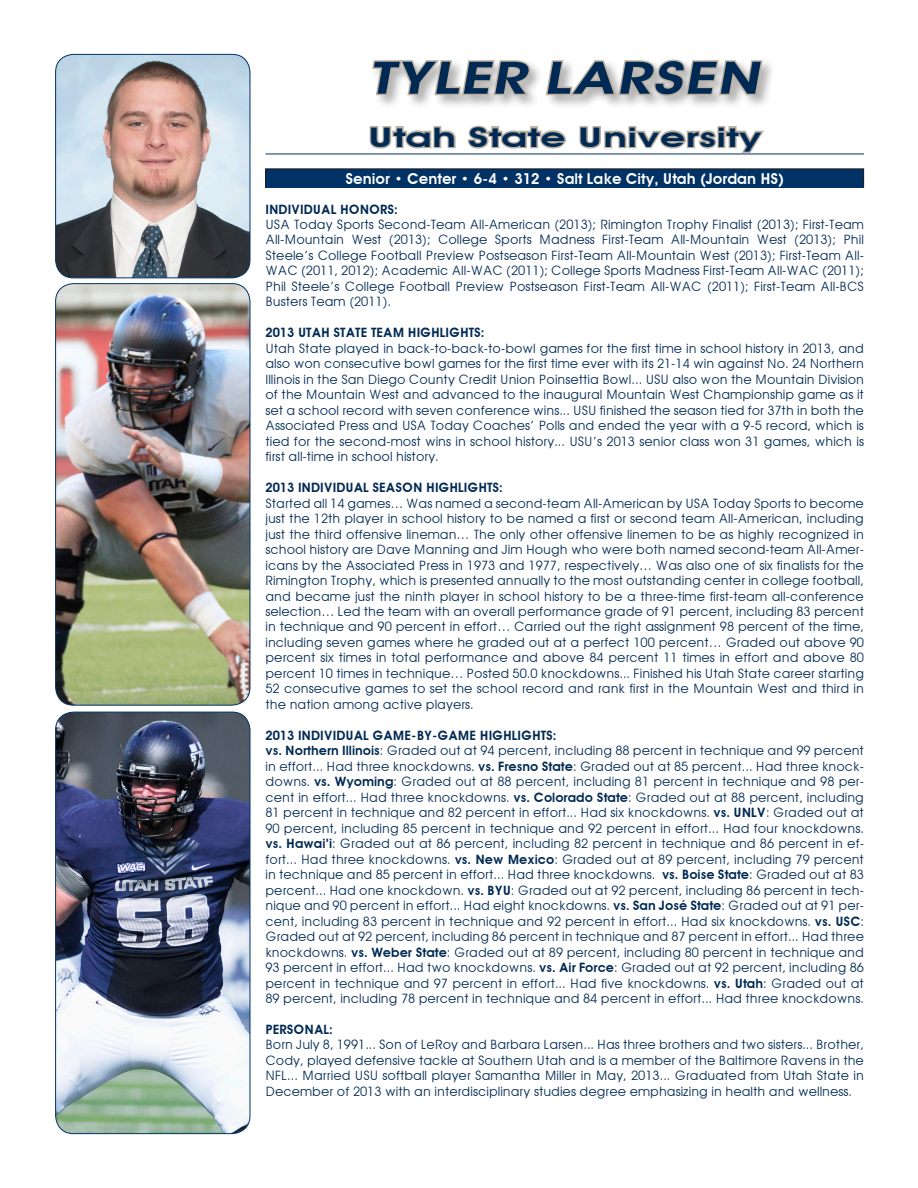
<style>
.page{position:relative;width:918px;height:1188px;background:#fff}
.page>*{position:absolute;margin:0;border:0;box-sizing:border-box;transform-origin:0 0}
.t1{font:italic 600 45px "Avant Garde";color:#002953;scale:1.36 1}
.t2{font:600 27px "Avant Garde";color:#002953;scale:1.5 1}
.t3{font:600 15px "Avant Garde";color:#fff}
.t4{font:12.9px/15.5px "Avant Garde";color:#002953;text-align:justify}
.t5{font:600 12.9px "Avant Garde";color:#002953}
.s1{font-weight:600}
</style>
<div class="page">
<svg style="left:369px;top:126px;width:87px;height:23px"></svg>
<svg style="left:467px;top:125px;width:99px;height:24px"></svg>
<svg style="left:578px;top:126px;width:189px;height:28px"></svg>
<div style="left:266px;top:169px;width:598px;height:19px;background:#003265"></div>
<div style="left:265px;top:168px;width:599px;height:20px;border:1px solid #231f20"></div>
<div style="left:371px;top:58px;width:405px;height:52px;background:#231f20;opacity:.35"></div>
<svg style="left:371px;top:58px;width:161px;height:39px"></svg>
<svg style="left:544px;top:58px;width:220px;height:39px"></svg>
<hr style="left:266px;top:154px;width:598px;height:1px;background:#003265">
<img style="left:56px;top:54px;width:194px;height:224px">
<div style="left:55px;top:54px;width:195px;height:224px;border:1px solid #003265;border-radius:18px"></div>
<img style="left:56px;top:284px;width:194px;height:421px">
<div style="left:55px;top:283px;width:195px;height:423px;border:1px solid #003265;border-radius:18px"></div>
<img style="left:56px;top:712px;width:194px;height:422px">
<div style="left:55px;top:712px;width:195px;height:422px;border:1px solid #003265;border-radius:18px"></div>
<p class="t1" style="left:369px;top:51px;width:297px">TYLER LARSEN</p>
<p class="t2" style="left:368px;top:121px;width:264px">Utah State University</p>
<p class="t3" style="left:345px;top:169px;width:440px">Senior • Center • 6-4 • 312 • Salt Lake City, Utah (Jordan HS)</p>
<p class="t5" style="left:266px;top:201px;width:134px">INDIVIDUAL HONORS:</p>
<p class="t4" style="left:266px;top:217px;width:600px">USA Today Sports Second-Team All-American (2013); Rimington Trophy Finalist (2013); First-Team All-Mountain West (2013); College Sports Madness First-Team All-Mountain West (2013); Phil Steele’s College Football Preview Postseason First-Team All-Mountain West (2013); First-Team All-WAC (2011, 2012); Academic All-WAC (2011); College Sports Madness First-Team All-WAC (2011); Phil Steele’s College Football Preview Postseason First-Team All-WAC (2011); First-Team All-BCS Busters Team (2011).</p>
<p class="t5" style="left:266px;top:325px;width:221px">2013 UTAH STATE TEAM HIGHLIGHTS:</p>
<p class="t4" style="left:266px;top:340px;width:600px">Utah State played in back-to-back-to-bowl games for the first time in school history in 2013, and also won consecutive bowl games for the first time ever with its 21-14 win against No. 24 Northern Illinois in the San Diego County Credit Union Poinsettia Bowl... USU also won the Mountain Division of the Mountain West and advanced to the inaugural Mountain West Championship game as it set a school record with seven conference wins... USU finished the season tied for 37th in both the Associated Press and USA Today Coaches’ Polls and ended the year with a 9-5 record, which is tied for the second-most wins in school history... USU’s 2013 senior class won 31 games, which is first all-time in school history.</p>
<p class="t5" style="left:266px;top:480px;width:239px">2013 INDIVIDUAL SEASON HIGHLIGHTS:</p>
<p class="t4" style="left:266px;top:495px;width:600px">Started all 14 games… Was named a second-team All-American by USA Today Sports to become just the 12th player in school history to be named a first or second team All-American, including just the third offensive lineman… The only other offensive linemen to be as highly recognized in school history are Dave Manning and Jim Hough who were both named second-team All-Amer&shy;icans by the Associated Press in 1973 and 1977, respectively… Was also one of six finalists for the Rimington Trophy, which is presented annually to the most outstanding center in college football, and became just the ninth player in school history to be a three-time first-team all-conference selection… Led the team with an overall performance grade of 91 percent, including 83 percent in technique and 90 percent in effort… Carried out the right assignment 98 percent of the time, including seven games where he graded out at a perfect 100 percent… Graded out above 90 percent six times in total performance and above 84 percent 11 times in effort and above 80 percent 10 times in technique… Posted 50.0 knockdowns... Finished his Utah State career starting 52 consecutive games to set the school record and rank first in the Mountain West and third in the nation among active players.</p>
<p class="t5" style="left:266px;top:728px;width:293px">2013 INDIVIDUAL GAME-BY-GAME HIGHLIGHTS:</p>
<p class="t4" style="left:266px;top:743px;width:600px"><span class="s1">vs. Northern Illinois</span>: Graded out at 94 percent, including 88 percent in technique and 99 percent in effort... Had three knockdowns. <span class="s1">vs. Fresno State</span>: Graded out at 85 percent... Had three knock&shy;downs. <span class="s1">vs. Wyoming</span>: Graded out at 88 percent, including 81 percent in technique and 98 per&shy;cent in effort... Had three knockdowns. <span class="s1">vs. Colorado State</span>: Graded out at 88 percent, including 81 percent in technique and 82 percent in effort... Had six knockdowns. <span class="s1">vs. UNLV</span>: Graded out at 90 percent, including 85 percent in technique and 92 percent in effort... Had four knockdowns. <span class="s1">vs. Hawai’i</span>: Graded out at 86 percent, including 82 percent in technique and 86 percent in ef&shy;fort... Had three knockdowns. <span class="s1">vs. New Mexico</span>: Graded out at 89 percent, including 79 percent in technique and 85 percent in effort... Had three knockdowns. <span class="s1">vs. Boise State</span>: Graded out at 83 percent... Had one knockdown. <span class="s1">vs. BYU</span>: Graded out at 92 percent, including 86 percent in tech&shy;nique and 90 percent in effort... Had eight knockdowns. <span class="s1">vs. San José State</span>: Graded out at 91 per&shy;cent, including 83 percent in technique and 92 percent in effort... Had six knockdowns. <span class="s1">vs. USC</span>:<br>Graded out at 92 percent, including 86 percent in technique and 87 percent in effort... Had three knockdowns. <span class="s1">vs. Weber State</span>: Graded out at 89 percent, including 80 percent in technique and 93 percent in effort... Had two knockdowns. <span class="s1">vs. Air Force</span>: Graded out at 92 percent, including 86 percent in technique and 97 percent in effort... Had five knockdowns. <span class="s1">vs. Utah</span>: Graded out at 89 percent, including 78 percent in technique and 84 percent in effort... Had three knockdowns.</p>
<p class="t5" style="left:266px;top:1022px;width:69px">PERSONAL:</p>
<p class="t4" style="left:266px;top:1037px;width:600px">Born July 8, 1991... Son of LeRoy and Barbara Larsen... Has three brothers and two sisters... Brother, Cody, played defensive tackle at Southern Utah and is a member of the Baltimore Ravens in the NFL... Married USU softball player Samantha Miller in May, 2013... Graduated from Utah State in December of 2013 with an interdisciplinary studies degree emphasizing in health and wellness.</p>
</div>
